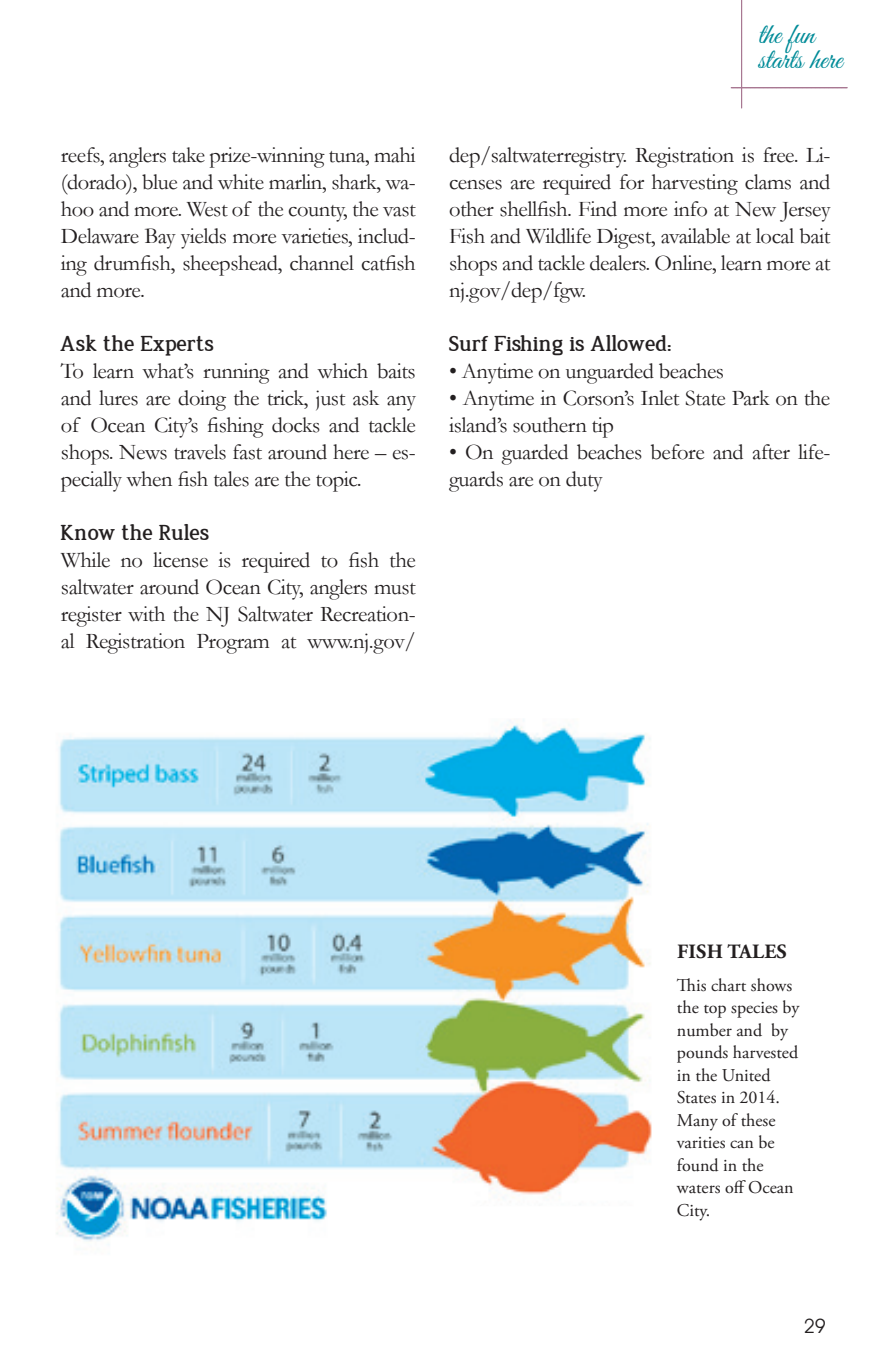
<style>
.page{position:relative;width:871px;height:1357px;background:#fff}
.page>*{position:absolute;margin:0;border:0;box-sizing:border-box;transform-origin:0 0}
.bus_name_member_dire{font:29.25px "Great Vibes";color:#008b98}
.t1{font:22.5px/27px "Garamond";letter-spacing:-.02em;color:#231f20;text-align:justify}
.t2{font:700 22.5px "Jura";letter-spacing:-.02em;color:#231f20}
.bus_name_member_dire-2{font:700 20.25px "Adobe Garamond Pro";letter-spacing:.015em;color:#231f20}
.t3{font:19.8px "Avant Garde IT Cby BT";color:#231f20}
.bus_name_member_dire-3{font:18px/22.5px "Adobe Garamond Pro";color:#231f20}
</style>
<div class="page">
<svg style="left:731px;top:0;width:116px;height:108px"></svg>
<img style="left:56px;top:719px;width:596px;height:526px">
<p class="t1" style="left:61px;top:141px;width:356px">reefs, anglers take prize-winning tuna, mahi (dorado), blue and white marlin, shark, wa&shy;hoo and more. West of the county, the vast Delaware Bay yields more varieties, includ&shy;ing drumfish, sheepshead, channel catfish and more.</p>
<p class="t2" style="left:61px;top:332px;width:156px">Ask the Experts</p>
<p class="t1" style="left:61px;top:357px;width:356px">To learn what’s running and which baits and lures are doing the trick, just ask any of Ocean City’s fishing docks and tackle shops. News travels fast around here – es&shy;pecially when fish tales are the topic.</p>
<p class="t2" style="left:61px;top:521px;width:151px">Know the Rules</p>
<p class="t1" style="left:61px;top:546px;width:356px">While no license is required to fish the saltwater around Ocean City, anglers must register with the NJ Saltwater Recreation&shy;al Registration Program at www.nj.gov/</p>
<p class="bus_name_member_dire" style="left:758px;top:18px;width:58px">the fun</p>
<p class="bus_name_member_dire" style="left:758px;top:43px;width:85px">starts here</p>
<p class="t1" style="left:449px;top:141px;width:383px">dep/saltwaterregistry. Registration is free. Li&shy;censes are required for harvesting clams and other shellfish. Find more info at New Jersey Fish and Wildlife Digest, available at local bait shops and tackle dealers. Online, learn more at nj.gov/dep/fgw.</p>
<p class="t2" style="left:449px;top:332px;width:225px">Surf Fishing is Allowed:</p>
<p class="t1" style="left:449px;top:357px;width:277px">• Anytime on unguarded beaches</p>
<p class="t1" style="left:449px;top:384px;width:383px">• Anytime in Corson’s Inlet State Park on the island’s southern tip</p>
<p class="t1" style="left:449px;top:438px;width:383px">• On guarded beaches before and after life&shy;guards are on duty</p>
<p class="bus_name_member_dire-2" style="left:677px;top:940px;width:111px">FISH TALES</p>
<p class="bus_name_member_dire-3" style="left:677px;top:974px;width:124px">This chart shows the top species by number and by pounds harvested in the United<br>States in 2014.<br>Many of these varities can be found in the waters off Ocean<br>City.</p>
<p class="t3" style="left:804px;top:1313px;width:24px">29</p>
</div>
